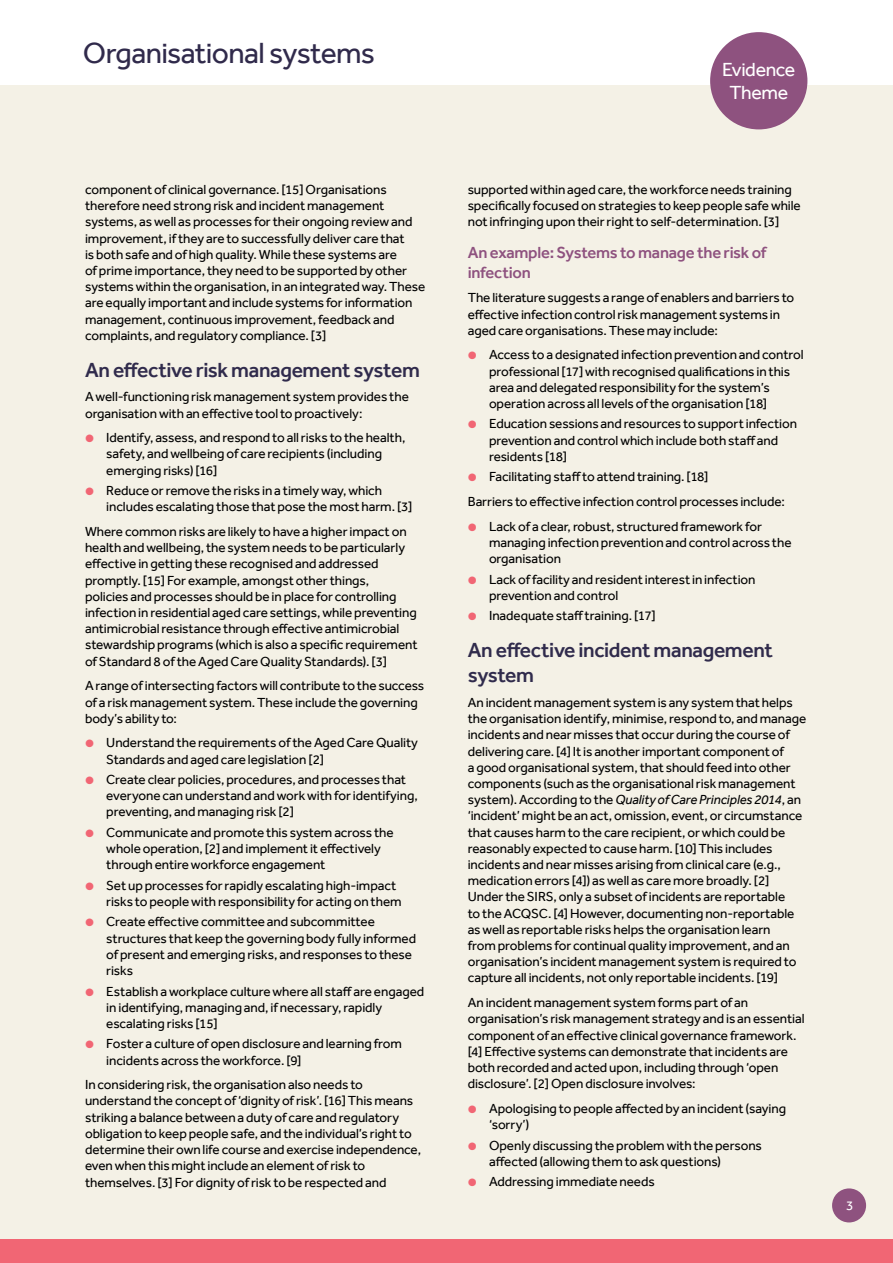
<style>
.page{position:relative;width:893px;height:1263px;background:#fff}
.page>*{position:absolute;margin:0;border:0;box-sizing:border-box;transform-origin:0 0}
.t1{font:30px "Effra";letter-spacing:-.02em;color:#302a4b}
.Sub_Sub_Heading__H3{font:500 21px/25.2px "Effra";letter-spacing:-.02em;color:#302b4c}
.t2{font:19.5px/22.5px "Effra";letter-spacing:-.02em;color:#fff;text-align:center}
.Sub_Sub_Sub_Heading__H4{font:500 16.5px/19.8px "Effra";letter-spacing:-.015em;color:#8e527f}
.Paragraph__P{font:13.5px/16.2px "Effra";letter-spacing:-.005em;color:#000}
.t3{font:13.5px "Effra";color:#fff}
.s1{color:#f16674}
.s2{font-style:italic}
</style>
<div class="page">
<div style="left:0;top:85px;width:893px;height:1178px;background:#f4f1e6"></div>
<div style="left:0;top:1239px;width:893px;height:24px;background:#f16674"></div>
<div style="left:710px;top:32px;width:97px;height:97px;background:#8e527f;border-radius:50%"></div>
<div style="left:832px;top:1188px;width:34px;height:34px;background:#8e527f;border-radius:50%"></div>
<h1 class="t1" style="left:83px;top:35px;width:293px">Organisational systems</h1>
<p class="Paragraph__P" style="left:85px;top:181px;width:342px">component of clinical governance. [15] Organisations therefore need strong risk and incident management systems, as well as processes for their ongoing review and improvement, if they are to successfully deliver care that<br>is both safe and of high quality. While these systems are<br>of prime importance, they need to be supported by other systems within the organisation, in an integrated way. These are equally important and include systems for information management, continuous improvement, feedback and complaints, and regulatory compliance. [3]</p>
<h3 class="Sub_Sub_Heading__H3" style="left:85px;top:357px;width:336px">An effective risk management system</h3>
<p class="Paragraph__P" style="left:85px;top:389px;width:325px">A well-functioning risk management system provides the organisation with an effective tool to proactively:</p>
<p class="Paragraph__P" style="left:106px;top:429px;width:301px;text-indent:-21px"><span class="s1">●</span> Identify, assess, and respond to all risks to the health, safety, and wellbeing of care recipients (including emerging risks) [16]</p>
<p class="Paragraph__P" style="left:106px;top:482px;width:308px;text-indent:-21px"><span class="s1">●</span> Reduce or remove the risks in a timely way, which includes escalating those that pose the most harm. [3]</p>
<p class="Paragraph__P" style="left:85px;top:523px;width:334px">Where common risks are likely to have a higher impact on health and wellbeing, the system needs to be particularly effective in getting these recognised and addressed promptly. [15] For example, amongst other things,<br>policies and processes should be in place for controlling infection in residential aged care settings, while preventing antimicrobial resistance through effective antimicrobial stewardship programs (which is also a specific requirement of Standard 8 of the Aged Care Quality Standards). [3]</p>
<p class="Paragraph__P" style="left:85px;top:677px;width:341px">A range of intersecting factors will contribute to the success of a risk management system. These include the governing body’s ability to:</p>
<p class="Paragraph__P" style="left:106px;top:735px;width:313px;text-indent:-21px"><span class="s1">●</span> Understand the requirements of the Aged Care Quality<br>Standards and aged care legislation [2]</p>
<p class="Paragraph__P" style="left:106px;top:771px;width:313px;text-indent:-21px"><span class="s1">●</span> Create clear policies, procedures, and processes that everyone can understand and work with for identifying, preventing, and managing risk [2]</p>
<p class="Paragraph__P" style="left:106px;top:824px;width:289px;text-indent:-21px"><span class="s1">●</span> Communicate and promote this system across the whole operation, [2] and implement it effectively through entire workforce engagement</p>
<p class="Paragraph__P" style="left:106px;top:877px;width:297px;text-indent:-21px"><span class="s1">●</span> Set up processes for rapidly escalating high-impact risks to people with responsibility for acting on them</p>
<p class="Paragraph__P" style="left:106px;top:914px;width:311px;text-indent:-21px"><span class="s1">●</span> Create effective committee and subcommittee structures that keep the governing body fully informed of present and emerging risks, and responses to these risks</p>
<p class="Paragraph__P" style="left:106px;top:983px;width:319px;text-indent:-21px"><span class="s1">●</span> Establish a workplace culture where all staff are engaged in identifying, managing and, if necessary, rapidly escalating risks [15]</p>
<p class="Paragraph__P" style="left:106px;top:1035px;width:297px;text-indent:-21px"><span class="s1">●</span> Foster a culture of open disclosure and learning from incidents across the workforce. [9]</p>
<p class="Paragraph__P" style="left:85px;top:1076px;width:338px">In considering risk, the organisation also needs to understand the concept of ‘dignity of risk’. [16] This means striking a balance between a duty of care and regulatory obligation to keep people safe, and the individual’s right to determine their own life course and exercise independence, even when this might include an element of risk to themselves. [3] For dignity of risk to be respected and</p>
<h3 class="t2" style="left:722px;top:58px;width:75px">Evidence<br>Theme</h3>
<p class="Paragraph__P" style="left:468px;top:181px;width:335px">supported within aged care, the workforce needs training specifically focused on strategies to keep people safe while not infringing upon their right to self-determination. [3]</p>
<h3 class="Sub_Sub_Sub_Heading__H4" style="left:468px;top:242px;width:300px">An example: Systems to manage the risk of infection</h3>
<p class="Paragraph__P" style="left:468px;top:290px;width:328px">The literature suggests a range of enablers and barriers to effective infection control risk management systems in aged care organisations. These may include:</p>
<p class="Paragraph__P" style="left:489px;top:347px;width:316px;text-indent:-21px"><span class="s1">●</span> Access to a designated infection prevention and control professional [17] with recognised qualifications in this area and delegated responsibility for the system’s operation across all levels of the organisation [18]</p>
<p class="Paragraph__P" style="left:489px;top:416px;width:310px;text-indent:-21px"><span class="s1">●</span> Education sessions and resources to support infection prevention and control which include both staff and residents [18]</p>
<p class="Paragraph__P" style="left:468px;top:469px;width:242px"><span class="s1">●</span> Facilitating staff to attend training. [18]</p>
<p class="Paragraph__P" style="left:468px;top:493px;width:319px">Barriers to effective infection control processes include:</p>
<p class="Paragraph__P" style="left:489px;top:518px;width:304px;text-indent:-21px"><span class="s1">●</span> Lack of a clear, robust, structured framework for managing infection prevention and control across the organisation</p>
<p class="Paragraph__P" style="left:489px;top:571px;width:268px;text-indent:-21px"><span class="s1">●</span> Lack of facility and resident interest in infection prevention and control</p>
<p class="Paragraph__P" style="left:468px;top:607px;width:190px"><span class="s1">●</span> Inadequate staff training. [17]</p>
<h3 class="Sub_Sub_Heading__H3" style="left:468px;top:637px;width:307px">An effective incident management system</h3>
<p class="Paragraph__P" style="left:468px;top:694px;width:340px">An incident management system is any system that helps the organisation identify, minimise, respond to, and manage incidents and near misses that occur during the course of delivering care. [4] It is another important component of<br>a good organisational system, that should feed into other components (such as the organisational risk management system). According to the <span class="s2">Quality of Care Principles 2014</span>, an ‘incident’ might be an act, omission, event, or circumstance that causes harm to the care recipient, or which could be reasonably expected to cause harm. [10] This includes incidents and near misses arising from clinical care (e.g., medication errors [4]) as well as care more broadly. [2] Under the SIRS, only a subset of incidents are reportable<br>to the ACQSC. [4] However, documenting non-reportable as well as reportable risks helps the organisation learn<br>from problems for continual quality improvement, and an organisation’s incident management system is required to capture all incidents, not only reportable incidents. [19]</p>
<p class="Paragraph__P" style="left:468px;top:994px;width:338px">An incident management system forms part of an organisation’s risk management strategy and is an essential component of an effective clinical governance framework. [4] Effective systems can demonstrate that incidents are both recorded and acted upon, including through ‘open disclosure’. [2] Open disclosure involves:</p>
<p class="Paragraph__P" style="left:489px;top:1100px;width:299px;text-indent:-21px"><span class="s1">●</span> Apologising to people affected by an incident (saying ‘sorry’)</p>
<p class="Paragraph__P" style="left:489px;top:1137px;width:274px;text-indent:-21px"><span class="s1">●</span> Openly discussing the problem with the persons affected (allowing them to ask questions)</p>
<p class="Paragraph__P" style="left:468px;top:1173px;width:188px"><span class="s1">●</span> Addressing immediate needs</p>
<p class="t3" style="left:846px;top:1197px;width:9px">3</p>
</div>
